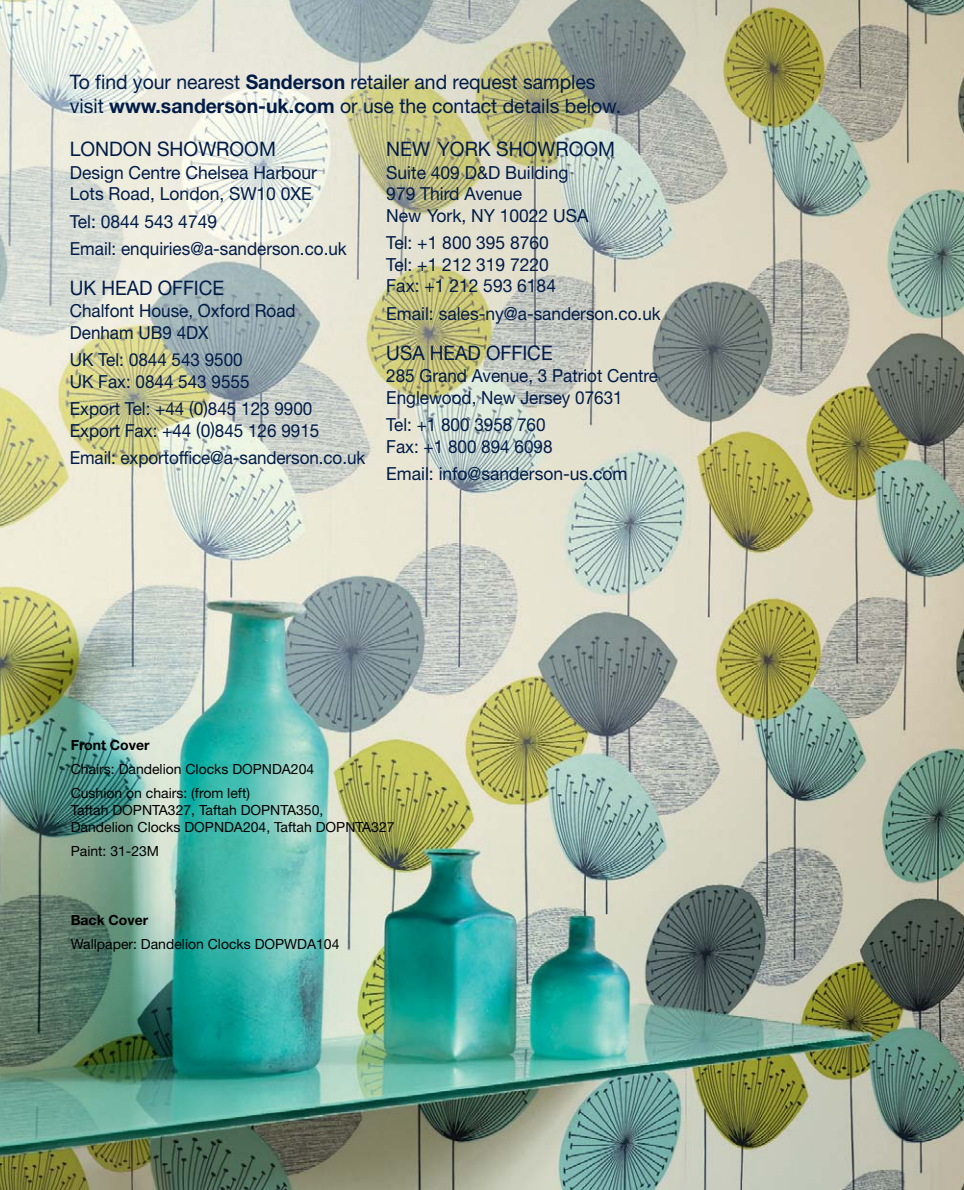
<style>
.page{position:relative;width:964px;height:1190px;background:#fff}
.page>*{position:absolute;margin:0;border:0;box-sizing:border-box;transform-origin:0 0}
.t1{font:20px/24px "Helvetica Neue LT";color:#001b48}
.t2{font:20px "Helvetica Neue LT";color:#001b48;scale:.95 1}
.t3{font:18px/21.6px "Helvetica Neue LT";color:#001b48}
.t4{font:18px/21.6px "Helvetica Neue LT";color:#001b48;scale:.95 1}
.t5{font:14px/23.8px "Helvetica Neue LT";color:#000}
.t6{font:700 14px "Helvetica Neue LT";color:#000}
.s1{font-weight:700}
</style>
<div class="page">
<img style="left:0;top:0;width:964px;height:1190px">
<p class="t1" style="left:70px;top:72px;width:553px">To find your nearest <span class="s1">Sanderson</span> retailer and request samples visit <span class="s1">www.sanderson-uk.com</span> or use the contact details below.</p>
<p class="t1" style="left:70px;top:139px;width:208px">LONDON SHOWROOM</p>
<p class="t3" style="left:70px;top:163px;width:249px">Design Centre Chelsea Harbour<br>Lots Road, London, SW10 0XE</p>
<p class="t3" style="left:70px;top:209px;width:278px;line-height:27.2px">Tel: 0844 543 4749<br>Email: enquiries@a-sanderson.co.uk</p>
<p class="t2" style="left:70px;top:281px;width:164px">UK HEAD OFFICE</p>
<p class="t4" style="left:70px;top:302px;width:239px">Chalfont House, Oxford Road<br>Denham UB9 4DX</p>
<p class="t4" style="left:70px;top:351px;width:191px">UK Tel: 0844 543 9500<br>UK Fax: 0844 543 9555</p>
<p class="t4" style="left:70px;top:400px;width:264px">Export Tel: +44 (0)845 123 9900<br>Export Fax: +44 (0)845 126 9915</p>
<p class="t4" style="left:70px;top:449px;width:313px">Email: exportoffice@a-sanderson.co.uk</p>
<p class="t1" style="left:386px;top:139px;width:230px">NEW YORK SHOWROOM</p>
<p class="t3" style="left:386px;top:163px;width:204px">Suite 409 D&amp;D Building<br>979 Third Avenue<br>New York, NY 10022 USA</p>
<p class="t3" style="left:386px;top:234px;width:171px">Tel: +1 800 395 8760<br>Tel: +1 212 319 7220<br>Fax: +1 212 593 6184</p>
<p class="t3" style="left:386px;top:304px;width:276px">Email: sales-ny@a-sanderson.co.uk</p>
<p class="t2" style="left:386px;top:345px;width:177px">USA HEAD OFFICE</p>
<p class="t4" style="left:386px;top:367px;width:288px">285 Grand Avenue, 3 Patriot Centre<br>Englewood, New Jersey 07631</p>
<p class="t4" style="left:386px;top:416px;width:176px">Tel: +1 800 3958 760<br>Fax: +1 800 894 6098</p>
<p class="t3" style="left:386px;top:465px;width:243px">Email: info@sanderson-us.com</p>
<p class="t6" style="left:71px;top:740px;width:80px">Front Cover</p>
<p class="t5" style="left:71px;top:758px;width:245px">Chairs: Dandelion Clocks DOPNDA204<br>Cushion on chairs: (from left)</p>
<p class="t5" style="left:71px;top:803px;width:325px;line-height:16.8px">Taftah DOPNTA327, Taftah DOPNTA350,<br>Dandelion Clocks DOPNDA204, Taftah DOPNTA327</p>
<p class="t5" style="left:71px;top:840px;width:90px">Paint: 31-23M</p>
<p class="t6" style="left:71px;top:915px;width:79px">Back Cover</p>
<p class="t5" style="left:71px;top:933px;width:270px">Wallpaper: Dandelion Clocks DOPWDA104</p>
</div>
